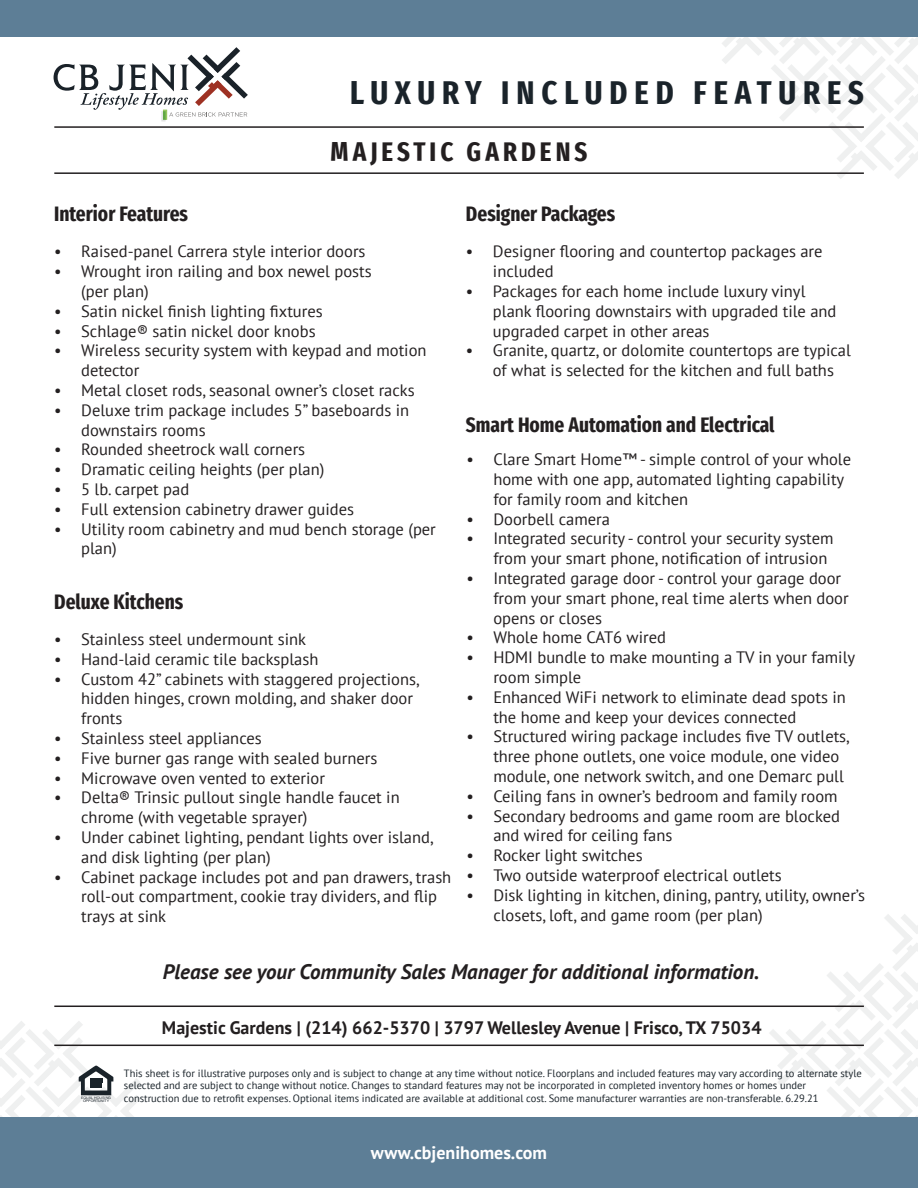
<style>
.page{position:relative;width:918px;height:1188px;background:#fff}
.page>*{position:absolute;margin:0;border:0;box-sizing:border-box;transform-origin:0 0}
.t1{font:700 extra-condensed 33px "Fira Sans";letter-spacing:.21em;color:#1a232a}
.t2{font:700 extra-condensed 27px "Fira Sans";letter-spacing:.15em;color:#231f20}
.t3{font:700 extra-condensed 21px "Fira Sans";color:#231f20}
.t4{font:italic 700 21px "PT Sans";color:#231f20}
.t5{font:700 18px "PT Sans";color:#231f20}
.t6{font:700 18px "PT Sans";color:#fff}
.t7{font:16.5px/19.8px "PT Sans";color:#231f20}
.t8{font:10.5px/12.6px "PT Sans";color:#1a232a}
.t9{font:3.45px/3.4px "Helvetica";color:#1a232a;text-align:center;scale:1.04 1}
</style>
<div class="page">
<svg style="left:769px;top:914px;width:149px;height:204px"></svg>
<svg style="left:713px;top:36px;width:205px;height:143px"></svg>
<svg style="left:54px;top:47px;width:194px;height:74px"></svg>
<div style="left:0;top:0;width:918px;height:36px;background:#5d7e96"></div>
<div style="left:0;top:1118px;width:918px;height:70px;background:#5d7e96"></div>
<svg style="left:0;top:1021px;width:205px;height:97px"></svg>
<div style="left:90px;top:1078px;width:12px;height:5px;background:#1a232a"></div>
<hr style="left:90px;top:1084px;width:12px;height:4px;background:#1a232a">
<hr style="left:54px;top:1045px;width:810px;height:1px;background:#231f20">
<hr style="left:54px;top:1006px;width:810px;height:1px;background:#231f20">
<hr style="left:54px;top:172px;width:810px;height:2px;background:#231f20">
<hr style="left:54px;top:126px;width:810px;height:2px;background:#231f20">
<p class="t1" style="left:350px;top:65px;width:515px">LUXURY INCLUDED FEATURES</p>
<p class="t2" style="left:331px;top:129px;width:258px">MAJESTIC GARDENS</p>
<p class="t3" style="left:54px;top:196px;width:135px">Interior Features</p>
<p class="t7" style="left:54px;top:241px;width:313px">• Raised-panel Carrera style interior doors</p>
<p class="t7" style="left:81px;top:261px;width:292px;text-indent:-27px">• Wrought iron railing and box newel posts (per plan)</p>
<p class="t7" style="left:54px;top:301px;width:270px">• Satin nickel finish lighting fixtures</p>
<p class="t7" style="left:54px;top:320px;width:263px">• Schlage® satin nickel door knobs</p>
<p class="t7" style="left:81px;top:340px;width:347px;text-indent:-27px">• Wireless security system with keypad and motion detector</p>
<p class="t7" style="left:54px;top:380px;width:362px">• Metal closet rods, seasonal owner’s closet racks</p>
<p class="t7" style="left:81px;top:400px;width:330px;text-indent:-27px">• Deluxe trim package includes 5” baseboards in downstairs rooms</p>
<p class="t7" style="left:54px;top:439px;width:253px">• Rounded sheetrock wall corners</p>
<p class="t7" style="left:54px;top:459px;width:272px">• Dramatic ceiling heights (per plan)</p>
<p class="t7" style="left:54px;top:479px;width:137px">• 5 lb. carpet pad</p>
<p class="t7" style="left:54px;top:499px;width:301px">• Full extension cabinetry drawer guides</p>
<p class="t7" style="left:81px;top:518px;width:356px;text-indent:-27px">• Utility room cabinetry and mud bench storage (per plan)</p>
<p class="t3" style="left:54px;top:584px;width:131px">Deluxe Kitchens</p>
<p class="t7" style="left:54px;top:629px;width:253px">• Stainless steel undermount sink</p>
<p class="t7" style="left:54px;top:649px;width:266px">• Hand-laid ceramic tile backsplash</p>
<p class="t7" style="left:81px;top:669px;width:340px;text-indent:-27px">• Custom 42” cabinets with staggered projections, hidden hinges, crown molding, and shaker door fronts</p>
<p class="t7" style="left:54px;top:728px;width:209px">• Stainless steel appliances</p>
<p class="t7" style="left:54px;top:748px;width:325px">• Five burner gas range with sealed burners</p>
<p class="t7" style="left:54px;top:768px;width:272px">• Microwave oven vented to exterior</p>
<p class="t7" style="left:81px;top:787px;width:320px;text-indent:-27px">• Delta® Trinsic pullout single handle faucet in chrome (with vegetable sprayer)</p>
<p class="t7" style="left:81px;top:827px;width:354px;text-indent:-27px">• Under cabinet lighting, pendant lights over island, and disk lighting (per plan)</p>
<p class="t7" style="left:81px;top:867px;width:372px;text-indent:-27px">• Cabinet package includes pot and pan drawers, trash roll-out compartment, cookie tray dividers, and flip trays at sink</p>
<p class="t3" style="left:466px;top:196px;width:151px">Designer Packages</p>
<p class="t7" style="left:493px;top:241px;width:331px;text-indent:-27px">• Designer flooring and countertop packages are included</p>
<p class="t7" style="left:493px;top:281px;width:345px;text-indent:-27px">• Packages for each home include luxury vinyl plank flooring downstairs with upgraded tile and upgraded carpet in other areas</p>
<p class="t7" style="left:493px;top:340px;width:359px;text-indent:-27px">• Granite, quartz, or dolomite countertops are typical of what is selected for the kitchen and full baths</p>
<p class="t3" style="left:466px;top:407px;width:310px">Smart Home Automation and Electrical</p>
<p class="t7" style="left:493px;top:449px;width:359px;text-indent:-27px">• Clare Smart Home™ - simple control of your whole home with one app, automated lighting capability for family room and kitchen</p>
<p class="t7" style="left:466px;top:509px;width:145px">• Doorbell camera</p>
<p class="t7" style="left:493px;top:528px;width:342px;text-indent:-27px">• Integrated security - control your security system from your smart phone, notification of intrusion</p>
<p class="t7" style="left:493px;top:568px;width:357px;text-indent:-27px">• Integrated garage door - control your garage door from your smart phone, real time alerts when door opens or closes</p>
<p class="t7" style="left:466px;top:627px;width:201px">• Whole home CAT6 wired</p>
<p class="t7" style="left:493px;top:647px;width:363px;text-indent:-27px">• HDMI bundle to make mounting a TV in your family room simple</p>
<p class="t7" style="left:493px;top:687px;width:354px;text-indent:-27px">• Enhanced WiFi network to eliminate dead spots in the home and keep your devices connected</p>
<p class="t7" style="left:493px;top:726px;width:358px;text-indent:-27px">• Structured wiring package includes five TV outlets, three phone outlets, one voice module, one video module, one network switch, and one Demarc pull</p>
<p class="t7" style="left:466px;top:786px;width:373px">• Ceiling fans in owner’s bedroom and family room</p>
<p class="t7" style="left:493px;top:806px;width:348px;text-indent:-27px">• Secondary bedrooms and game room are blocked and wired for ceiling fans</p>
<p class="t7" style="left:466px;top:845px;width:178px">• Rocker light switches</p>
<p class="t7" style="left:466px;top:865px;width:317px">• Two outside waterproof electrical outlets</p>
<p class="t7" style="left:493px;top:885px;width:373px;text-indent:-27px">• Disk lighting in kitchen, dining, pantry, utility, owner’s closets, loft, and game room (per plan)</p>
<p class="t4" style="left:163px;top:958px;width:598px">Please see your Community Sales Manager for additional information.</p>
<p class="t9" style="left:81px;top:1096px;width:30px">EQUAL HOUSING<br>OPPORTUNITY</p>
<p class="t5" style="left:162px;top:1015px;width:601px">Majestic Gardens | (214) 662-5370 | 3797 Wellesley Avenue | Frisco, TX 75034</p>
<p class="t8" style="left:124px;top:1067px;width:739px">This sheet is for illustrative purposes only and is subject to change at any time without notice. Floorplans and included features may vary according to alternate style selected and are subject to change without notice. Changes to standard features may not be incorporated in completed inventory homes or homes under</p>
<p class="t8" style="left:124px;top:1092px;width:696px">construction due to retrofit expenses. Optional items indicated are available at additional cost. Some manufacturer warranties are non-transferable. 6.29.21</p>
<p class="t6" style="left:371px;top:1141px;width:178px">www.cbjenihomes.com</p>
</div>
